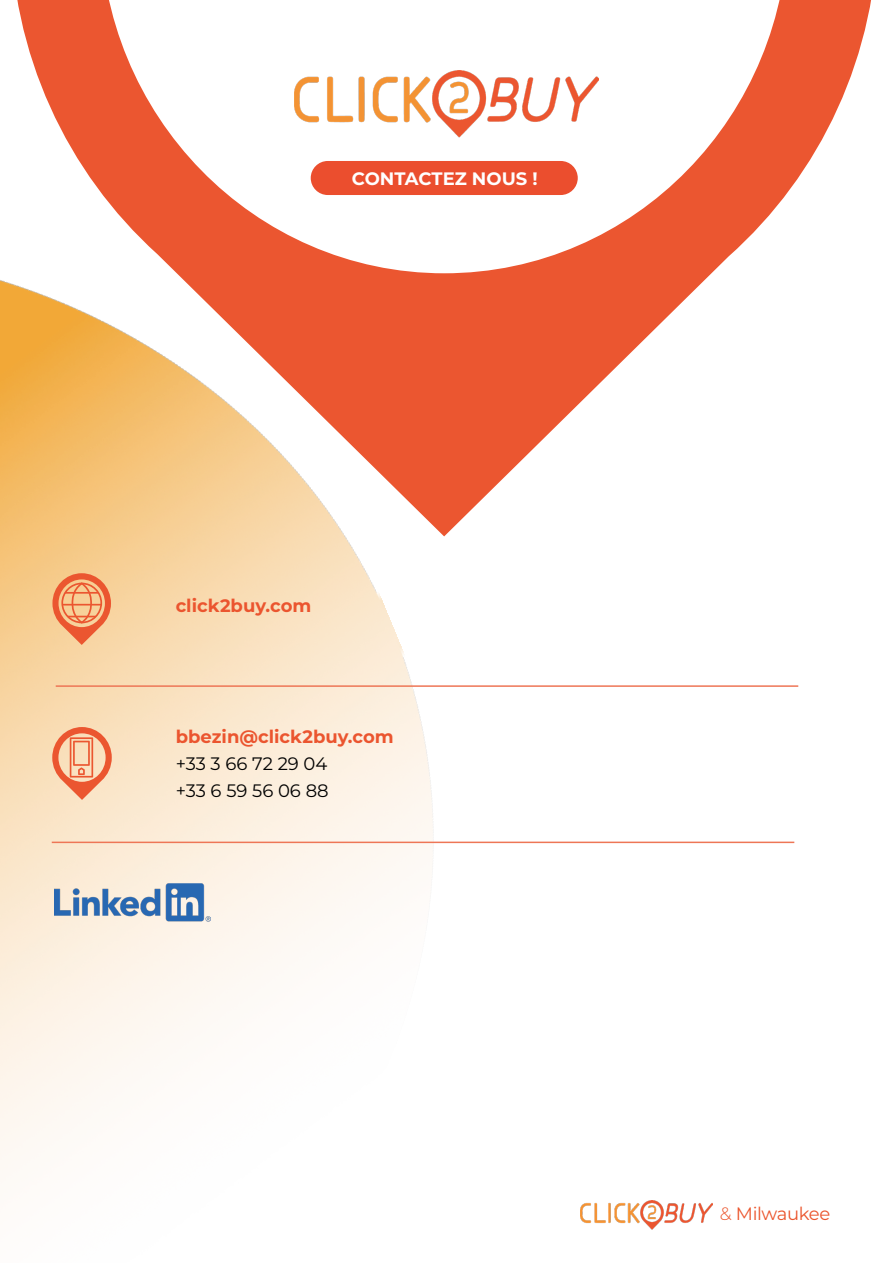
<style>
.page{position:relative;width:893px;height:1263px;background:#fff}
.page>*{position:absolute;margin:0;border:0;box-sizing:border-box;transform-origin:0 0}
.t1{font:700 18px "Montserrat";color:#eb552f}
.t2{font:18px/27px "Montserrat";color:#000}
.t3{font:700 18px "Montserrat";color:#fff}
.t4{font:18px "Montserrat";letter-spacing:-.02em;color:#eb552d}
.s1{font-weight:300}
</style>
<div class="page">
<img style="left:0;top:280px;width:620px;height:893px">
<svg style="left:11px;top:0;width:860px;height:536px"></svg>
<img style="left:295px;top:70px;width:303px;height:68px">
<svg style="left:52px;top:727px;width:60px;height:73px;background:#f4ae8b"></svg>
<svg style="left:52px;top:573px;width:59px;height:72px;background:#f29f6f"></svg>
<hr style="left:56px;top:685px;width:742px;height:2px;background:#ee7656">
<hr style="left:52px;top:842px;width:742px;height:1px;background:#ee7656">
<img style="left:54px;top:853px;width:156px;height:97px">
<div style="left:311px;top:161px;width:267px;height:34px;background:#eb4e2e;border-radius:17px"></div>
<img style="left:580px;top:1200px;width:132px;height:29px">
<p class="t3" style="left:352px;top:165px;width:187px">CONTACTEZ NOUS !</p>
<p class="t1" style="left:176px;top:593px;width:137px">click2buy.com</p>
<p class="t1" style="left:176px;top:723px;width:219px">bbezin@click2buy.com</p>
<p class="t2" style="left:176px;top:749px;width:154px">+33 3 66 72 29 04 +33 6 59 56 06 88</p>
<p class="t4" style="left:720px;top:1201px;width:112px"><span class="s1">&amp;</span> Milwaukee</p>
</div>
